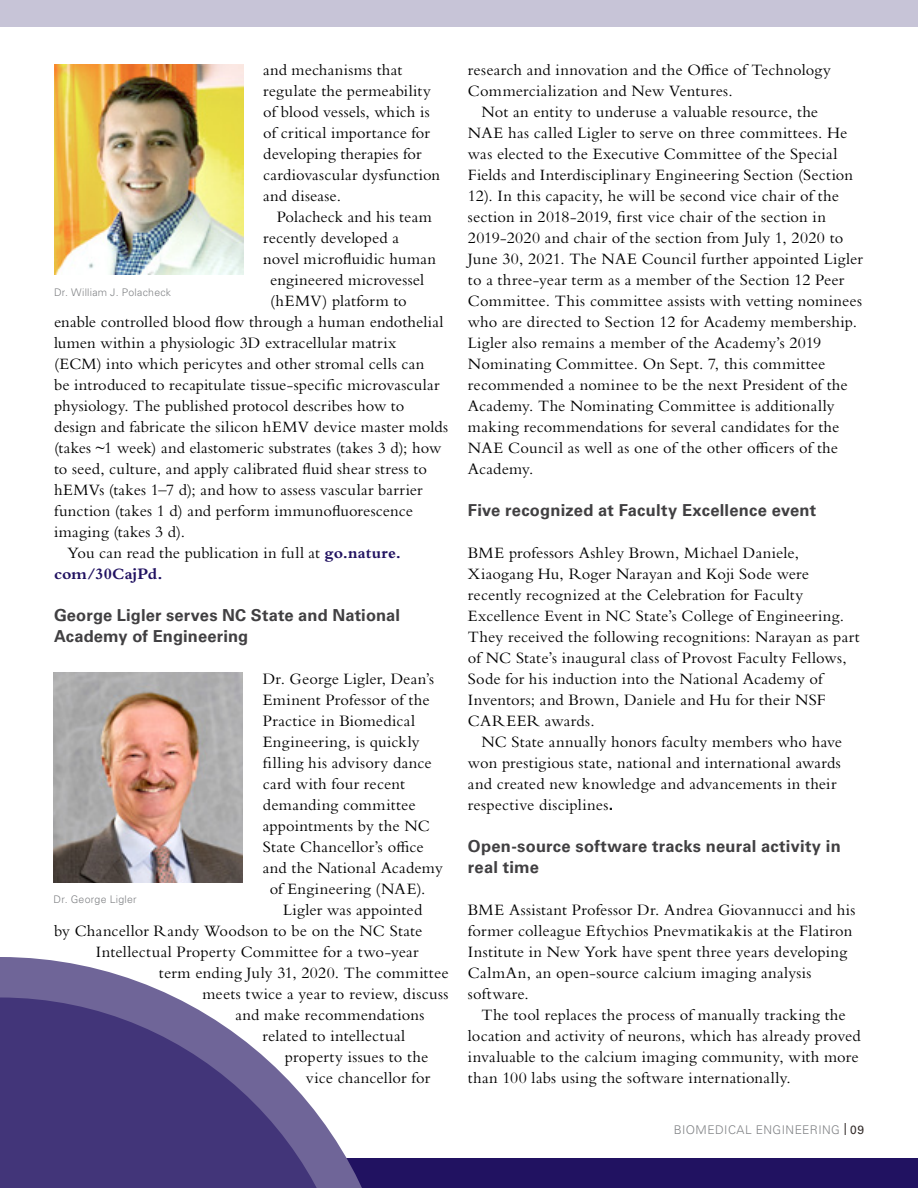
<style>
.page{position:relative;width:918px;height:1188px;background:#fff}
.page>*{position:absolute;margin:0;border:0;box-sizing:border-box;transform-origin:0 0}
.t1{font:16.5px/21px "Bembo Std";letter-spacing:.01em;color:#000}
.t2{font:700 16.5px/21px "Univers LT Std";letter-spacing:.01em;color:#414042}
.t3{font:700 16.5px "Bembo Std";letter-spacing:.005em;color:#211261}
.t4{font:300 12px "Univers LT Std";letter-spacing:.04em;color:#808285}
.t5{font:300 10.5px "Univers LT Std";letter-spacing:.025em;color:#808285}
.s1{font-weight:700;color:#211261}
.s2{font-family:"Univers LT Std";font-weight:700}
.s3{font-weight:400;color:#322b29}
</style>
<div class="page">
<div style="left:0;top:1158px;width:918px;height:30px;background:#211261"></div>
<div style="left:0;top:0;width:918px;height:27px;background:#c7c4d7"></div>
<img style="left:54px;top:673px;width:189px;height:210px">
<img style="left:54px;top:64px;width:189px;height:210px">
<svg style="left:0;top:957px;width:362px;height:231px"></svg>
<svg style="left:0;top:998px;width:358px;height:190px;fill:#423579"></svg>
<p class="t1" style="left:263px;top:59px;width:178px">and mechanisms that regulate the permeability of blood vessels, which is of critical importance for developing therapies for cardiovascular dysfunction and disease.</p>
<p class="t1" style="left:277px;top:206px;width:156px">Polacheck and his team</p>
<p class="t1" style="left:263px;top:227px;width:137px">recently developed a</p>
<p class="t1" style="left:263px;top:248px;width:174px">novel microfluidic human</p>
<p class="t1" style="left:270px;top:269px;width:155px">engineered microvessel</p>
<p class="t1" style="left:270px;top:290px;width:138px">(hEMV) platform to</p>
<p class="t1" style="left:54px;top:311px;width:391px">enable controlled blood flow through a human endothelial</p>
<p class="t1" style="left:54px;top:332px;width:344px">lumen within a physiologic 3D extracellular matrix</p>
<p class="t1" style="left:54px;top:353px;width:372px">(ECM) into which pericytes and other stromal cells can</p>
<p class="t1" style="left:54px;top:374px;width:387px">be introduced to recapitulate tissue-specific microvascular</p>
<p class="t1" style="left:54px;top:395px;width:352px">physiology. The published protocol describes how to</p>
<p class="t1" style="left:54px;top:416px;width:396px">design and fabricate the silicon hEMV device master molds</p>
<p class="t1" style="left:54px;top:437px;width:389px">(takes ~1 week) and elastomeric substrates (takes 3 d); how</p>
<p class="t1" style="left:54px;top:458px;width:375px">to seed, culture, and apply calibrated fluid shear stress to</p>
<p class="t1" style="left:54px;top:479px;width:370px">hEMVs (takes 1–7 d); and how to assess vascular barrier</p>
<p class="t1" style="left:54px;top:500px;width:360px">function (takes 1 d) and perform immunofluorescence</p>
<p class="t1" style="left:54px;top:521px;width:132px">imaging (takes 3 d).</p>
<p class="t1" style="left:68px;top:542px;width:335px">You can read the publication in full at <span class="s1">go.nature.</span></p>
<p class="t3" style="left:54px;top:565px;width:110px">com/30CajPd.</p>
<p class="t2" style="left:54px;top:605px;width:348px">George Ligler serves NC State and National<br>Academy of Engineering</p>
<p class="t1" style="left:263px;top:668px;width:173px">Dr. George Ligler, Dean’s</p>
<p class="t1" style="left:263px;top:689px;width:168px">Eminent Professor of the</p>
<p class="t1" style="left:263px;top:710px;width:154px">Practice in Biomedical</p>
<p class="t1" style="left:263px;top:731px;width:158px">Engineering, is quickly</p>
<p class="t1" style="left:263px;top:752px;width:170px">filling his advisory dance</p>
<p class="t1" style="left:263px;top:773px;width:144px">card with four recent</p>
<p class="t1" style="left:263px;top:794px;width:154px">demanding committee</p>
<p class="t1" style="left:263px;top:815px;width:168px">appointments by the NC</p>
<p class="t1" style="left:263px;top:836px;width:162px">State Chancellor’s office</p>
<p class="t1" style="left:263px;top:857px;width:181px">and the National Academy</p>
<p class="t1" style="left:270px;top:878px;width:157px">of Engineering (NAE).</p>
<p class="t1" style="left:283px;top:899px;width:141px">Ligler was appointed</p>
<p class="t1" style="left:54px;top:920px;width:370px">by Chancellor Randy Woodson to be on the NC State</p>
<p class="t1" style="left:96px;top:941px;width:324px">Intellectual Property Committee for a two-year</p>
<p class="t1" style="left:159px;top:962px;width:291px">term ending July 31, 2020. The committee</p>
<p class="t1" style="left:202px;top:983px;width:247px">meets twice a year to review, discuss</p>
<p class="t1" style="left:235px;top:1004px;width:191px">and make recommendations</p>
<p class="t1" style="left:262px;top:1025px;width:144px">related to intellectual</p>
<p class="t1" style="left:285px;top:1046px;width:145px">property issues to the</p>
<p class="t1" style="left:306px;top:1067px;width:126px">vice chancellor for</p>
<p class="t5" style="left:54px;top:286px;width:119px">Dr. William J. Polacheck</p>
<p class="t5" style="left:54px;top:893px;width:85px">Dr. George Ligler</p>
<p class="t1" style="left:468px;top:59px;width:365px">research and innovation and the Office of Technology<br>Commercialization and New Ventures.</p>
<p class="t1" style="left:468px;top:101px;width:397px;text-indent:13px">Not an entity to underuse a valuable resource, the<br>NAE has called Ligler to serve on three committees. He was elected to the Executive Committee of the Special Fields and Interdisciplinary Engineering Section (Section 12). In this capacity, he will be second vice chair of the section in 2018-2019, first vice chair of the section in 2019-2020 and chair of the section from July 1, 2020 to June 30, 2021. The NAE Council further appointed Ligler to a three-year term as a member of the Section 12 Peer Committee. This committee assists with vetting nominees who are directed to Section 12 for Academy membership.<br>Ligler also remains a member of the Academy’s 2019<br>Nominating Committee. On Sept. 7, this committee recommended a nominee to be the next President of the Academy. The Nominating Committee is additionally making recommendations for several candidates for the NAE Council as well as one of the other officers of the Academy.</p>
<p class="t2" style="left:468px;top:500px;width:350px">Five recognized at Faculty Excellence event</p>
<p class="t1" style="left:468px;top:542px;width:393px">BME professors Ashley Brown, Michael Daniele, Xiaogang Hu, Roger Narayan and Koji Sode were recently recognized at the Celebration for Faculty Excellence Event in NC State’s College of Engineering.<br>They received the following recognitions: Narayan as part of NC State’s inaugural class of Provost Faculty Fellows, Sode for his induction into the National Academy of Inventors; and Brown, Daniele and Hu for their NSF CAREER awards.</p>
<p class="t1" style="left:468px;top:731px;width:376px;text-indent:13px">NC State annually honors faculty members who have won prestigious state, national and international awards and created new knowledge and advancements in their respective disciplines<span class="s2">.</span></p>
<p class="t2" style="left:468px;top:836px;width:374px">Open-source software tracks neural activity in real time</p>
<p class="t1" style="left:468px;top:899px;width:389px">BME Assistant Professor Dr. Andrea Giovannucci and his former colleague Eftychios Pnevmatikakis at the Flatiron Institute in New York have spent three years developing CalmAn, an open-source calcium imaging analysis software.</p>
<p class="t1" style="left:468px;top:1004px;width:394px;text-indent:13px">The tool replaces the process of manually tracking the location and activity of neurons, which has already proved invaluable to the calcium imaging community, with more than 100 labs using the software internationally.</p>
<p class="t4" style="left:674px;top:1122px;width:192px">BIOMEDICAL ENGINEERING <span class="s3">| 09</span></p>
</div>
